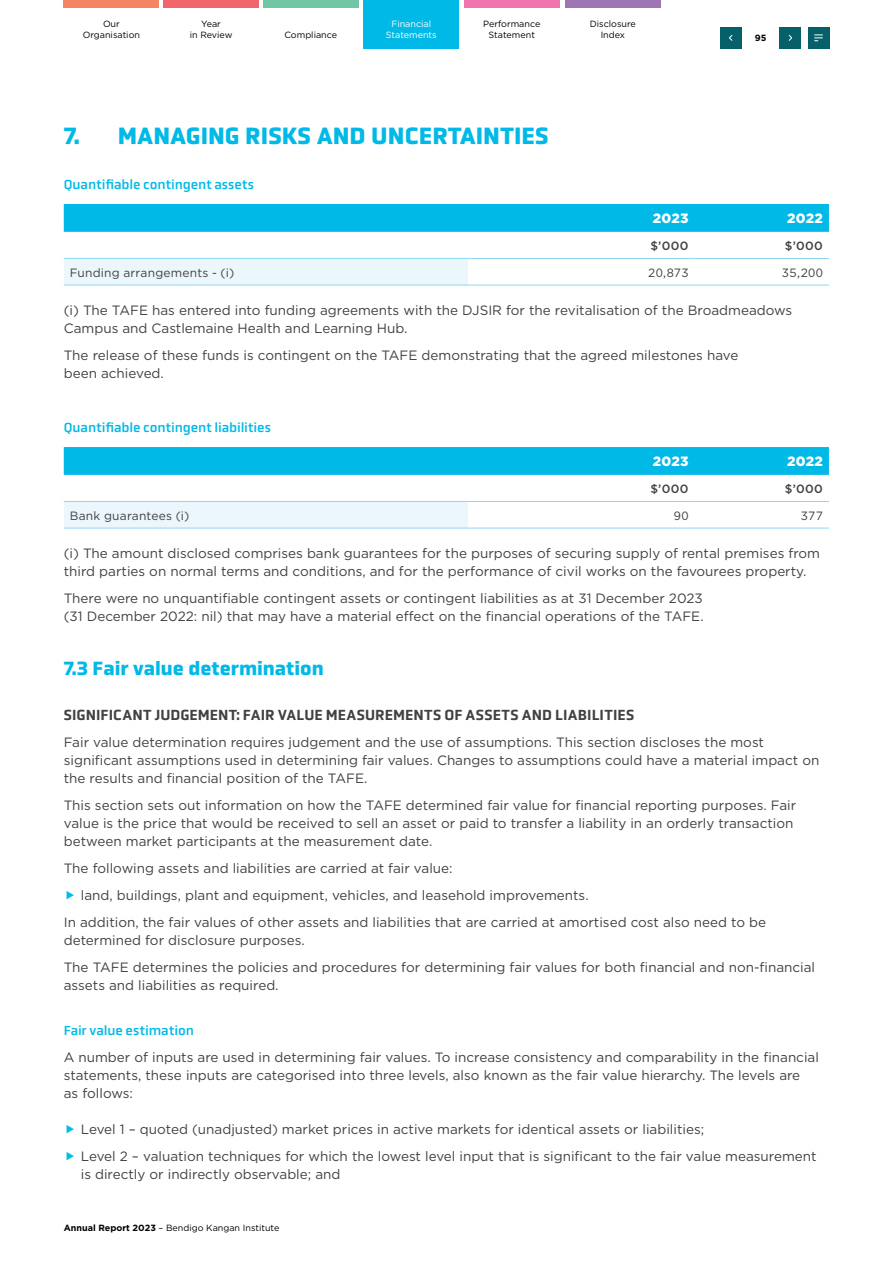
<style>
.page{position:relative;width:893px;height:1263px;background:#fff}
.page>*{position:absolute;margin:0;border:0;box-sizing:border-box;transform-origin:0 0}
.Heading_1_Fins{font:700 24px "Obvia";color:#00b9e7}
.Heading_2_-_Fins{font:700 19.5px "Obvia";color:#00b9e7}
.Heading_3{font:500 15px "Obvia";letter-spacing:.005em;color:#414042}
.Body_Copy{font:13.5px/18px "Gotham";color:#414042}
.Heading_4_-_Fins{font:13.5px "Obvia";letter-spacing:-.005em;color:#00b9e7}
.TABLE_-_Heading_1_White{font:900 13.5px "Gotham";letter-spacing:.015em;color:#fff}
.TABLE_-_Body{font:12px "Gotham";letter-spacing:.02em;color:#414042}
.TABLE_-_Heading_3{font:500 12px "Gotham";letter-spacing:.03em;color:#414042}
.TABLE___NUMBERS{font:12px "Gotham";letter-spacing:.02em;color:#414042}
.t1{font:9px/10.5px "Gotham";color:#000;text-align:center}
.t2{font:9px/10.5px "Gotham";color:#fff;text-align:center}
.t3{font:700 9px "Gotham";color:#000}
.s1{font-weight:700}
</style>
<div class="page">
<div style="left:64px;top:204px;width:765px;height:28px;background:#00b9e7"></div>
<div style="left:64px;top:258px;width:404px;height:27px;background:#ebf7fc"></div>
<hr style="left:468px;top:285px;width:226px;height:1px;background:#8fd7f1">
<hr style="left:694px;top:285px;width:135px;height:1px;background:#8fd7f1">
<hr style="left:468px;top:258px;width:226px;height:1px;background:#8fd7f1">
<hr style="left:694px;top:258px;width:135px;height:1px;background:#8fd7f1">
<hr style="left:64px;top:258px;width:404px;height:1px;background:#8fd7f1">
<hr style="left:64px;top:285px;width:404px;height:1px;background:#8fd7f1">
<svg style="left:64px;top:447px;width:765px;height:28px;background:#01b9e7"></svg>
<div style="left:64px;top:501px;width:404px;height:27px;background:#ebf7fc"></div>
<hr style="left:468px;top:528px;width:226px;height:1px;background:#8fd7f1">
<hr style="left:694px;top:528px;width:135px;height:1px;background:#8fd7f1">
<hr style="left:64px;top:501px;width:404px;height:1px;background:#8fd7f1">
<hr style="left:468px;top:501px;width:226px;height:1px;background:#8fd7f1">
<hr style="left:694px;top:501px;width:135px;height:1px;background:#8fd7f1">
<hr style="left:64px;top:528px;width:404px;height:1px;background:#8fd7f1">
<div style="left:720px;top:27px;width:21px;height:21px;background:#056069"></div>
<div style="left:780px;top:27px;width:21px;height:21px;background:#056069"></div>
<div style="left:808px;top:27px;width:21px;height:21px;background:#056069"></div>
<svg style="left:729px;top:34px;width:4px;height:7px"></svg>
<svg style="left:788px;top:34px;width:4px;height:7px"></svg>
<svg style="left:814px;top:35px;width:9px;height:6px"></svg>
<div style="left:163px;top:0;width:96px;height:7px;background:#f1666a"></div>
<div style="left:263px;top:0;width:95px;height:7px;background:#72c6a5"></div>
<div style="left:464px;top:0;width:95px;height:7px;background:#f173ac"></div>
<div style="left:565px;top:0;width:95px;height:7px;background:#9e76b4"></div>
<div style="left:64px;top:0;width:95px;height:7px;background:#f58465"></div>
<div style="left:364px;top:0;width:95px;height:48px;background:#00b9e7"></div>
<p class="t1" style="left:83px;top:19px;width:59px">Our<br>Organisation</p>
<p class="t1" style="left:190px;top:19px;width:44px">Year<br>in Review</p>
<p class="t1" style="left:284px;top:29px;width:54px">Compliance</p>
<p class="t1" style="left:483px;top:19px;width:59px">Performance<br>Statement</p>
<p class="t1" style="left:590px;top:19px;width:48px">Disclosure<br>Index</p>
<p class="t2" style="left:386px;top:19px;width:52px">Financial<br>Statements</p>
<p class="t3" style="left:755px;top:31px;width:13px">95</p>
<p class="Heading_1_Fins" style="left:64px;top:121px;width:486px">7. MANAGING RISKS AND UNCERTAINTIES</p>
<p class="Heading_4_-_Fins" style="left:64px;top:176px;width:192px">Quantifiable contingent assets</p>
<p class="TABLE_-_Heading_1_White" style="left:653px;top:209px;width:37px">2023</p>
<p class="TABLE_-_Heading_1_White" style="left:787px;top:209px;width:37px">2022</p>
<p class="TABLE_-_Heading_3" style="left:650px;top:238px;width:40px">$’000</p>
<p class="TABLE_-_Heading_3" style="left:785px;top:238px;width:40px">$’000</p>
<p class="TABLE_-_Body" style="left:70px;top:265px;width:166px">Funding arrangements - (i)</p>
<p class="TABLE___NUMBERS" style="left:648px;top:265px;width:42px">20,873</p>
<p class="TABLE___NUMBERS" style="left:782px;top:265px;width:42px">35,200</p>
<p class="Body_Copy" style="left:64px;top:301px;width:730px">(i) The TAFE has entered into funding agreements with the DJSIR for the revitalisation of the Broadmeadows<br>Campus and Castlemaine Health and Learning Hub.</p>
<p class="Body_Copy" style="left:64px;top:346px;width:676px">The release of these funds is contingent on the TAFE demonstrating that the agreed milestones have been achieved.</p>
<p class="Heading_4_-_Fins" style="left:64px;top:419px;width:209px">Quantifiable contingent liabilities</p>
<p class="TABLE_-_Heading_1_White" style="left:653px;top:452px;width:37px">2023</p>
<p class="TABLE_-_Heading_1_White" style="left:787px;top:452px;width:37px">2022</p>
<p class="TABLE_-_Heading_3" style="left:650px;top:481px;width:40px">$’000</p>
<p class="TABLE_-_Heading_3" style="left:785px;top:481px;width:40px">$’000</p>
<p class="TABLE_-_Body" style="left:70px;top:508px;width:121px">Bank guarantees (i)</p>
<p class="TABLE___NUMBERS" style="left:674px;top:508px;width:16px">90</p>
<p class="TABLE___NUMBERS" style="left:801px;top:508px;width:24px">377</p>
<p class="Body_Copy" style="left:64px;top:544px;width:758px">(i) The amount disclosed comprises bank guarantees for the purposes of securing supply of rental premises from third parties on normal terms and conditions, and for the performance of civil works on the favourees property.</p>
<p class="Body_Copy" style="left:64px;top:589px;width:641px">There were no unquantifiable contingent assets or contingent liabilities as at 31 December 2023 (31 December 2022: nil) that may have a material effect on the financial operations of the TAFE.</p>
<p class="Heading_2_-_Fins" style="left:64px;top:657px;width:261px">7.3 Fair value determination</p>
<p class="Heading_3" style="left:64px;top:706px;width:572px">SIGNIFICANT JUDGEMENT: FAIR VALUE MEASUREMENTS OF ASSETS AND LIABILITIES</p>
<p class="Body_Copy" style="left:64px;top:733px;width:757px">Fair value determination requires judgement and the use of assumptions. This section discloses the most significant assumptions used in determining fair values. Changes to assumptions could have a material impact on the results and financial position of the TAFE.</p>
<p class="Body_Copy" style="left:64px;top:796px;width:734px">This section sets out information on how the TAFE determined fair value for financial reporting purposes. Fair value is the price that would be received to sell an asset or paid to transfer a liability in an orderly transaction between market participants at the measurement date.</p>
<p class="Body_Copy" style="left:64px;top:859px;width:390px">The following assets and liabilities are carried at fair value:</p>
<p class="Body_Copy" style="left:81px;top:886px;width:509px">land, buildings, plant and equipment, vehicles, and leasehold improvements.</p>
<p class="Body_Copy" style="left:64px;top:913px;width:704px">In addition, the fair values of other assets and liabilities that are carried at amortised cost also need to be determined for disclosure purposes.</p>
<p class="Body_Copy" style="left:64px;top:958px;width:753px">The TAFE determines the policies and procedures for determining fair values for both financial and non-financial assets and liabilities as required.</p>
<p class="Heading_4_-_Fins" style="left:64px;top:1022px;width:132px">Fair value estimation</p>
<p class="Body_Copy" style="left:64px;top:1048px;width:757px">A number of inputs are used in determining fair values. To increase consistency and comparability in the financial statements, these inputs are categorised into three levels, also known as the fair value hierarchy. The levels are<br>as follows:</p>
<p class="Body_Copy" style="left:81px;top:1120px;width:625px">Level 1 – quoted (unadjusted) market prices in active markets for identical assets or liabilities;</p>
<p class="Body_Copy" style="left:81px;top:1147px;width:737px">Level 2 – valuation techniques for which the lowest level input that is significant to the fair value measurement is directly or indirectly observable; and</p>
<p class="t1" style="left:64px;top:1222px;width:217px"><span class="s1">Annual Report 2023</span> – Bendigo Kangan Institute</p>
</div>
